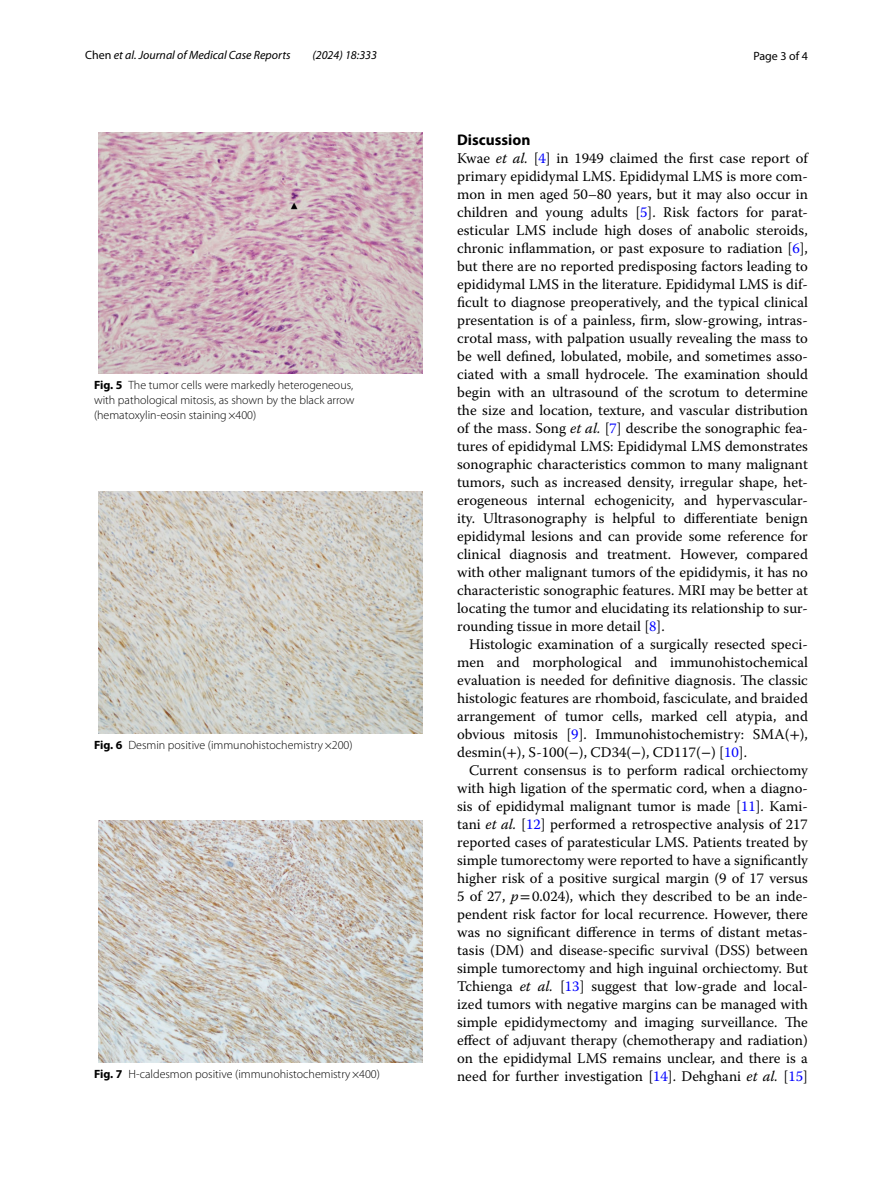
<style>
.page{position:relative;width:893px;height:1187px;background:#fff}
.page>*{position:absolute;margin:0;border:0;box-sizing:border-box;transform-origin:0 0}
.t1{font:700 15.45px "Myriad Pro";color:#000}
.t2{font:14.7px/18px "Warnock Pro";color:#000;text-align:justify}
.t3{font:300 12px/15px "Myriad Pro";color:#000;text-align:justify}
.t4{font:italic 12px "Myriad Pro";color:#000}
.t5{font:12px "Myriad Pro";color:#000}
.s1{font-style:normal}
.s2{font-weight:700}
.s3{font-style:italic}
.s4{color:#00f}
.s5{font-family:"STIX"}
</style>
<div class="page">
<img style="left:99px;top:133px;width:323px;height:241px">
<img style="left:99px;top:491px;width:323px;height:242px">
<img style="left:99px;top:820px;width:323px;height:242px">
<p class="t4" style="left:85px;top:48px;width:207px"><span class="s1">Chen</span> et al. Journal of Medical Case Reports</p>
<p class="t4" style="left:312px;top:48px;width:66px">(2024) 18:333</p>
<p class="t5" style="left:753px;top:48px;width:56px">Page 3 of 4</p>
<p class="t3" style="left:94px;top:378px;width:262px"><span class="s2">Fig. 5</span> The tumor cells were markedly heterogeneous, with pathological mitosis, as shown by the black arrow (hematoxylin-eosin staining×400)</p>
<p class="t3" style="left:94px;top:737px;width:260px"><span class="s2">Fig. 6</span> Desmin positive (immunohistochemistry×200)</p>
<p class="t3" style="left:94px;top:1066px;width:287px"><span class="s2">Fig. 7</span> H-caldesmon positive (immunohistochemistry×400)</p>
<p class="t1" style="left:457px;top:129px;width:75px">Discussion</p>
<p class="t2" style="left:457px;top:148px;width:352px">Kwae <span class="s3">et al.</span> [<span class="s4">4</span>] in 1949 claimed the first case report of primary epididymal LMS. Epididymal LMS is more com&shy;mon in men aged 50–80 years, but it may also occur in children and young adults [<span class="s4">5</span>]. Risk factors for parat&shy;esticular LMS include high doses of anabolic steroids, chronic inflammation, or past exposure to radiation [<span class="s4">6</span>], but there are no reported predisposing factors leading to epididymal LMS in the literature. Epididymal LMS is dif&shy;ficult to diagnose preoperatively, and the typical clinical presentation is of a painless, firm, slow-growing, intras&shy;crotal mass, with palpation usually revealing the mass to be well defined, lobulated, mobile, and sometimes asso&shy;ciated with a small hydrocele. The examination should begin with an ultrasound of the scrotum to determine the size and location, texture, and vascular distribution of the mass. Song <span class="s3">et al.</span> [<span class="s4">7</span>] describe the sonographic fea&shy;tures of epididymal LMS: Epididymal LMS demonstrates sonographic characteristics common to many malignant tumors, such as increased density, irregular shape, het&shy;erogeneous internal echogenicity, and hypervascular&shy;ity. Ultrasonography is helpful to differentiate benign epididymal lesions and can provide some reference for clinical diagnosis and treatment. However, compared with other malignant tumors of the epididymis, it has no characteristic sonographic features. MRI may be better at locating the tumor and elucidating its relationship to sur&shy;rounding tissue in more detail [<span class="s4">8</span>].</p>
<p class="t2" style="left:457px;top:634px;width:352px;text-indent:12px">Histologic examination of a surgically resected speci&shy;men and morphological and immunohistochemical evaluation is needed for definitive diagnosis. The classic histologic features are rhomboid, fasciculate, and braided arrangement of tumor cells, marked cell atypia, and obvious mitosis [<span class="s4">9</span>]. Immunohistochemistry: SMA(<span class="s5">+</span>), desmin(<span class="s5">+</span>), S-100(<span class="s5">−</span>), CD34(<span class="s5">−</span>), CD117(<span class="s5">−</span>) [<span class="s4">10</span>].</p>
<p class="t2" style="left:457px;top:760px;width:352px;text-indent:12px">Current consensus is to perform radical orchiectomy with high ligation of the spermatic cord, when a diagno&shy;sis of epididymal malignant tumor is made [<span class="s4">11</span>]. Kami&shy;tani <span class="s3">et al.</span> [<span class="s4">12</span>] performed a retrospective analysis of 217 reported cases of paratesticular LMS. Patients treated by simple tumorectomy were reported to have a significantly higher risk of a positive surgical margin (9 of 17 versus 5 of 27, <span class="s3">p</span><span class="s5">=</span>0.024), which they described to be an inde&shy;pendent risk factor for local recurrence. However, there was no significant difference in terms of distant metas&shy;tasis (DM) and disease-specific survival (DSS) between simple tumorectomy and high inguinal orchiectomy. But Tchienga <span class="s3">et al.</span> [<span class="s4">13</span>] suggest that low-grade and local&shy;ized tumors with negative margins can be managed with simple epididymectomy and imaging surveillance. The effect of adjuvant therapy (chemotherapy and radiation) on the epididymal LMS remains unclear, and there is a need for further investigation [<span class="s4">14</span>]. Dehghani <span class="s3">et al.</span> [<span class="s4">15</span>]</p>
</div>
